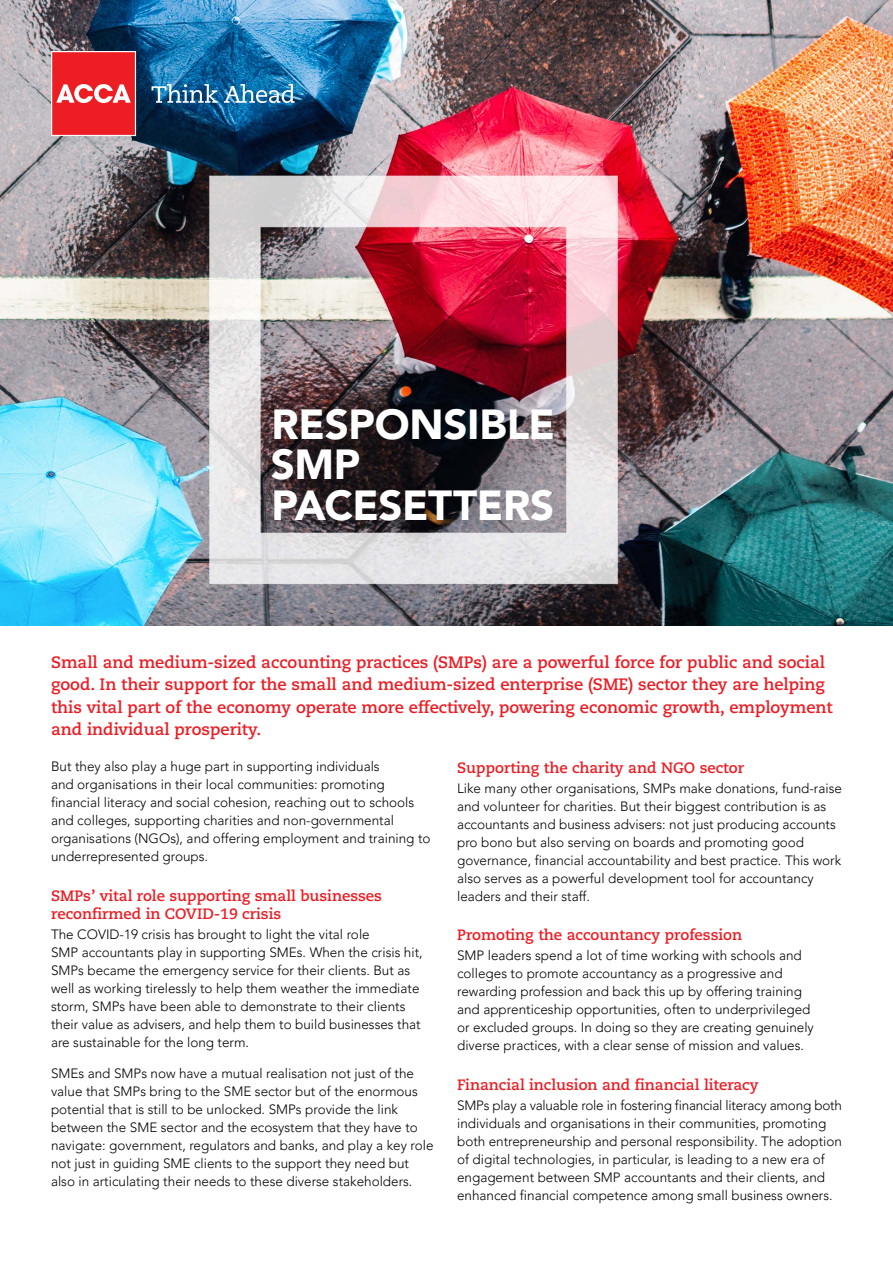
<style>
.page{position:relative;width:893px;height:1263px;background:#fff}
.page>*{position:absolute;margin:0;border:0;box-sizing:border-box;transform-origin:0 0}
.t1{font:900 42px/40.5px "Avenir LT Pro";letter-spacing:-.005em;color:#fff}
.t2{font:700 16.5px/22.5px "Caecilia";color:#ed1d24}
.t3{font:700 15px/18px "Caecilia";color:#ed1d24}
.t4{font:300 13.5px/18px "Avenir LT Pro";color:#000}
</style>
<div class="page">
<img style="left:0;top:0;width:893px;height:625px">
<svg style="left:51px;top:51px;width:85px;height:85px;background:#ef3e44"></svg>
<svg style="left:151px;top:84px;width:67px;height:19px"></svg>
<svg style="left:224px;top:84px;width:71px;height:19px"></svg>
<h1 class="t1" style="left:271px;top:404px;width:286px">RESPONSIBLE<br>SMP<br>PACESETTERS</h1>
<p class="t2" style="left:51px;top:651px;width:783px">Small and medium-sized accounting practices (SMPs) are a powerful force for public and social good. In their support for the small and medium-sized enterprise (SME) sector they are helping this vital part of the economy operate more effectively, powering economic growth, employment and individual prosperity.</p>
<p class="t4" style="left:51px;top:758px;width:381px">But they also play a huge part in supporting individuals<br>and organisations in their local communities: promoting financial literacy and social cohesion, reaching out to schools and colleges, supporting charities and non-governmental organisations (NGOs), and offering employment and training to underrepresented groups.</p>
<p class="t3" style="left:51px;top:887px;width:333px">SMPs’ vital role supporting small businesses reconfirmed in COVID-19 crisis</p>
<p class="t4" style="left:51px;top:925px;width:373px">The COVID-19 crisis has brought to light the vital role<br>SMP accountants play in supporting SMEs. When the crisis hit, SMPs became the emergency service for their clients. But as well as working tirelessly to help them weather the immediate storm, SMPs have been able to demonstrate to their clients their value as advisers, and help them to build businesses that are sustainable for the long term.</p>
<p class="t4" style="left:51px;top:1064px;width:384px">SMEs and SMPs now have a mutual realisation not just of the value that SMPs bring to the SME sector but of the enormous potential that is still to be unlocked. SMPs provide the link between the SME sector and the ecosystem that they have to navigate: government, regulators and banks, and play a key role not just in guiding SME clients to the support they need but also in articulating their needs to these diverse stakeholders.</p>
<p class="t3" style="left:457px;top:759px;width:288px">Supporting the charity and NGO sector</p>
<p class="t4" style="left:457px;top:779px;width:386px">Like many other organisations, SMPs make donations, fund-raise and volunteer for charities. But their biggest contribution is as accountants and business advisers: not just producing accounts pro bono but also serving on boards and promoting good governance, financial accountability and best practice. This work also serves as a powerful development tool for accountancy leaders and their staff.</p>
<p class="t3" style="left:457px;top:926px;width:287px">Promoting the accountancy profession</p>
<p class="t4" style="left:457px;top:947px;width:358px">SMP leaders spend a lot of time working with schools and colleges to promote accountancy as a progressive and rewarding profession and back this up by offering training and apprenticeship opportunities, often to underprivileged or excluded groups. In doing so they are creating genuinely diverse practices, with a clear sense of mission and values.</p>
<p class="t3" style="left:457px;top:1076px;width:303px">Financial inclusion and financial literacy</p>
<p class="t4" style="left:457px;top:1096px;width:386px">SMPs play a valuable role in fostering financial literacy among both individuals and organisations in their communities, promoting both entrepreneurship and personal responsibility. The adoption of digital technologies, in particular, is leading to a new era of engagement between SMP accountants and their clients, and enhanced financial competence among small business owners.</p>
</div>
